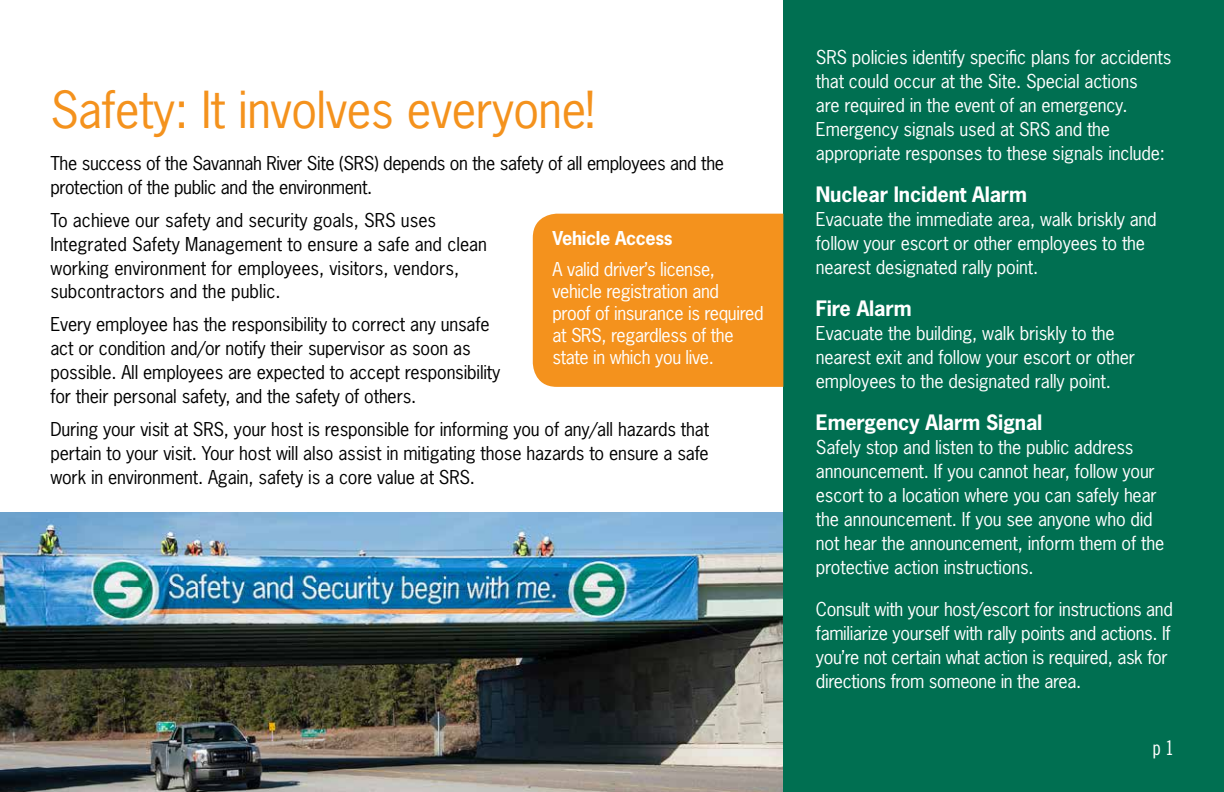
<style>
.page{position:relative;width:1224px;height:792px;background:#fff}
.page>*{position:absolute;margin:0;border:0;box-sizing:border-box;transform-origin:0 0}
.t1{font:48px "News Gothic Std";letter-spacing:-.01em;color:#f4921d}
.t2{font:700 20px "News Gothic Std";letter-spacing:-.01em;color:#fff}
.t3{font:20px "Trade Gothic LT Std Cn 18";color:#fff}
.t4{font:18px/24px "News Gothic Std";letter-spacing:-.01em;color:#fff}
.t5{font:18px/24px "News Gothic Std";letter-spacing:-.01em;color:#000}
.t6{font:700 18px "News Gothic Std";letter-spacing:-.02em;color:#fff}
</style>
<div class="page">
<img style="left:1px;top:513px;width:782px;height:279px">
<div style="left:783px;top:0;width:441px;height:792px;background:#006f51"></div>
<img style="left:0;top:0;width:1px;height:792px">
<div style="left:533px;top:214px;width:250px;height:173px;background:#f4921d"></div>
<h1 class="t1" style="left:50px;top:80px;width:546px">Safety: It involves everyone!</h1>
<p class="t5" style="left:50px;top:151px;width:675px">The success of the Savannah River Site (SRS) depends on the safety of all employees and the protection of the public and the environment.</p>
<p class="t5" style="left:50px;top:208px;width:438px">To achieve our safety and security goals, SRS uses Integrated Safety Management to ensure a safe and clean working environment for employees, visitors, vendors, subcontractors and the public.</p>
<p class="t5" style="left:50px;top:313px;width:452px">Every employee has the responsibility to correct any unsafe act or condition and/or notify their supervisor as soon as possible. All employees are expected to accept responsibility for their personal safety, and the safety of others.</p>
<p class="t5" style="left:50px;top:418px;width:660px;text-align:justify">During your visit at SRS, your host is responsible for informing you of any/all hazards that pertain to your visit. Your host will also assist in mitigating those hazards to ensure a safe work in environment. Again, safety is a core value at SRS.</p>
<p class="t6" style="left:552px;top:227px;width:122px">Vehicle Access</p>
<p class="t4" style="left:552px;top:258px;width:213px;line-height:22px">A valid driver’s license, vehicle registration and<br>proof of insurance is required at SRS, regardless of the state in which you live.</p>
<p class="t4" style="left:816px;top:45px;width:357px">SRS policies identify specific plans for accidents that could occur at the Site. Special actions<br>are required in the event of an emergency.<br>Emergency signals used at SRS and the appropriate responses to these signals include:</p>
<p class="t2" style="left:816px;top:182px;width:212px">Nuclear Incident Alarm</p>
<p class="t4" style="left:816px;top:207px;width:342px">Evacuate the immediate area, walk briskly and follow your escort or other employees to the nearest designated rally point.</p>
<p class="t2" style="left:816px;top:296px;width:97px">Fire Alarm</p>
<p class="t4" style="left:816px;top:321px;width:321px">Evacuate the building, walk briskly to the nearest exit and follow your escort or other employees to the designated rally point.</p>
<p class="t2" style="left:816px;top:410px;width:228px">Emergency Alarm Signal</p>
<p class="t4" style="left:816px;top:435px;width:350px">Safely stop and listen to the public address announcement. If you cannot hear, follow your escort to a location where you can safely hear the announcement. If you see anyone who did not hear the announcement, inform them of the protective action instructions.</p>
<p class="t4" style="left:816px;top:597px;width:358px">Consult with your host/escort for instructions and familiarize yourself with rally points and actions. If you’re not certain what action is required, ask for directions from someone in the area.</p>
<p class="t3" style="left:1152px;top:736px;width:23px">p 1</p>
</div>
